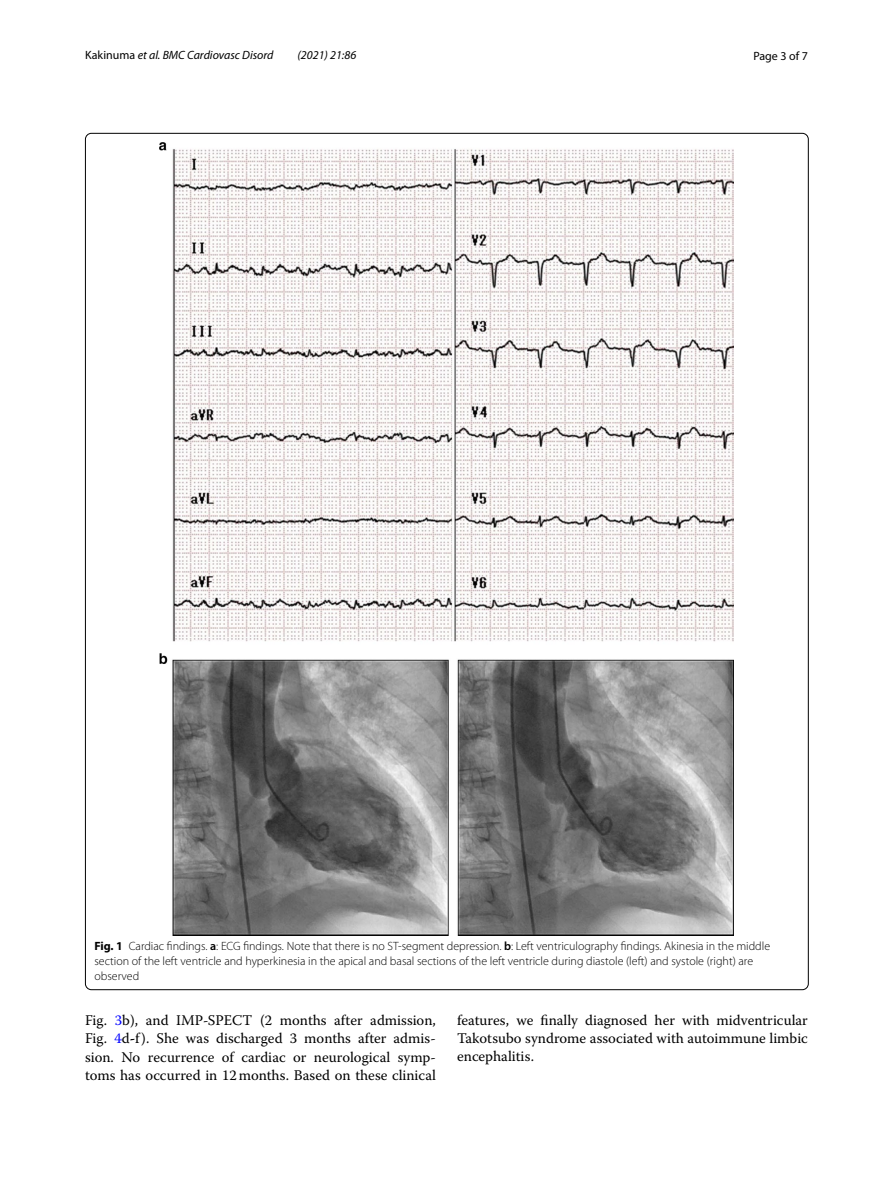
<style>
.page{position:relative;width:893px;height:1187px;background:#fff}
.page>*{position:absolute;margin:0;border:0;box-sizing:border-box;transform-origin:0 0}
.t1{font:14.7px/18px "Warnock Pro";color:#000;text-align:justify}
.t2{font:300 12px/15px "Myriad Pro";color:#000}
.t3{font:italic 12px "Myriad Pro";color:#000}
.t4{font:12px "Myriad Pro";color:#000}
.s1{font-style:normal}
.s2{font-weight:700}
.s3{font-weight:600}
.s4{color:#00f}
</style>
<div class="page">
<img style="left:160px;top:142px;width:574px;height:793px">
<p class="t3" style="left:85px;top:48px;width:190px"><span class="s1">Kakinuma</span> et al. BMC Cardiovasc Disord</p>
<p class="t3" style="left:298px;top:48px;width:60px">(2021) 21:86</p>
<p class="t4" style="left:753px;top:48px;width:56px">Page 3 of 7</p>
<p class="t2" style="left:94px;top:938px;width:677px"><span class="s2">Fig. 1</span> Cardiac findings. <span class="s3">a</span>: ECG findings. Note that there is no ST-segment depression. <span class="s3">b</span>: Left ventriculography findings. Akinesia in the middle section of the left ventricle and hyperkinesia in the apical and basal sections of the left ventricle during diastole (left) and systole (right) are observed</p>
<p class="t1" style="left:85px;top:1011px;width:352px">Fig. <span class="s4">3</span>b), and IMP-SPECT (2 months after admission, Fig. <span class="s4">4</span>d<span class="s2">-</span>f). She was discharged 3 months after admis&shy;sion. No recurrence of cardiac or neurological symp&shy;toms has occurred in 12months. Based on these clinical</p>
<p class="t1" style="left:457px;top:1011px;width:352px">features, we finally diagnosed her with midventricular Takotsubo syndrome associated with autoimmune limbic encephalitis.</p>
</div>
